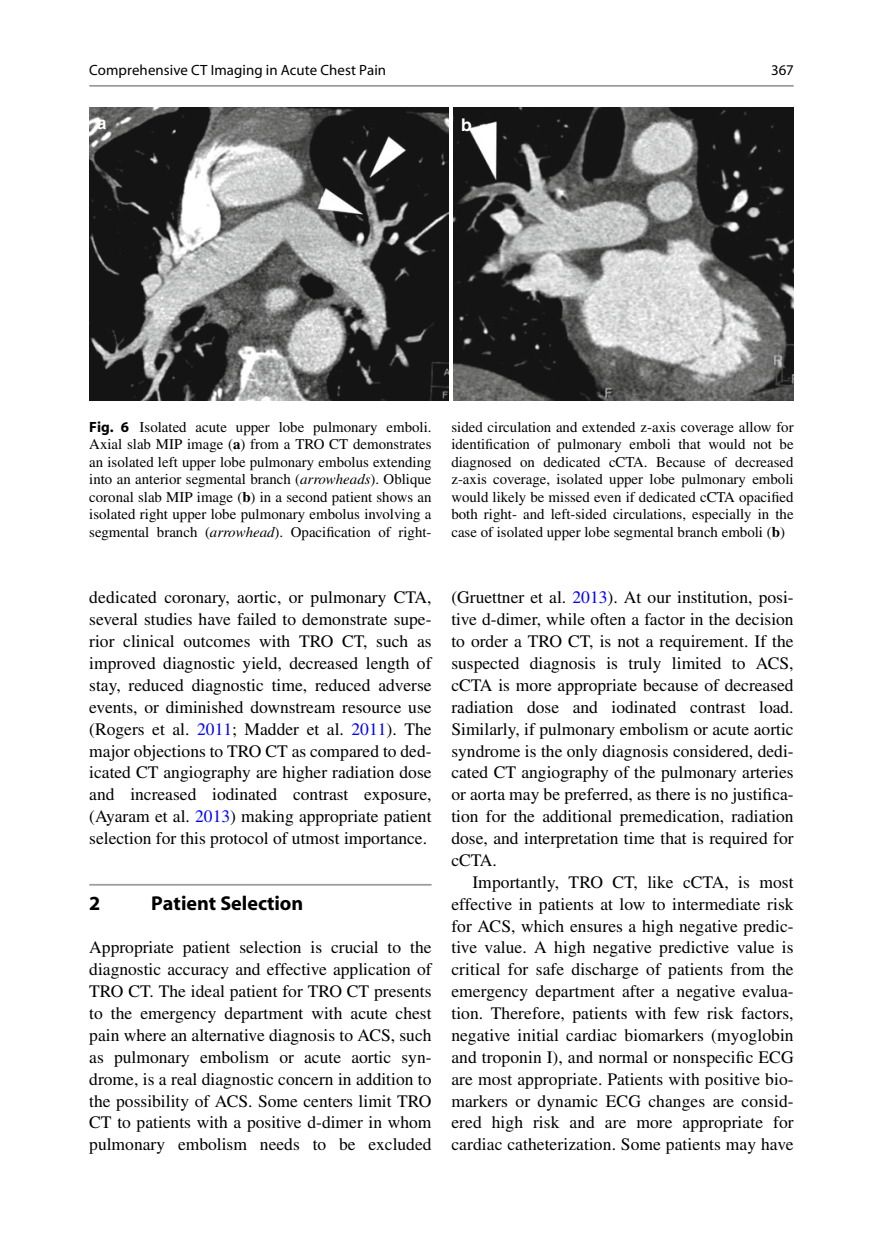
<style>
.page{position:relative;width:883px;height:1260px;background:#fff}
.page>*{position:absolute;margin:0;border:0;box-sizing:border-box;transform-origin:0 0}
.t1{font:700 20.12px "Kbsvjm Myriad";color:#000}
.t2{font:17.5px/21.9px "Jfsthf Times";color:#000;text-align:justify}
.t3{font:700 17.5px "Hnwlqs Helvetica";color:#fff}
.t4{font:14.88px/17.5px "Jfsthf Times";color:#000;text-align:justify}
.t5{font:14.88px "Vdjdqv Myriad";color:#000}
.s1{font-family:"Kbsvjm Myriad";font-weight:700}
.s2{font-family:"Kmnvcn Times";font-weight:700}
.s3{font-family:"Yyxxrg Times";font-style:italic}
.s4{color:#0000fa}
</style>
<div class="page">
<hr style="left:89px;top:884px;width:343px;height:2px;background:#9c9c9c">
<img style="left:89px;top:107px;width:360px;height:293px">
<img style="left:454px;top:107px;width:340px;height:293px">
<hr style="left:89px;top:85px;width:705px;height:2px;background:#9c9c9c">
<p class="t5" style="left:89px;top:64px;width:298px">Comprehensive CT Imaging in Acute Chest Pain</p>
<p class="t3" style="left:97px;top:113px;width:11px">a</p>
<p class="t3" style="left:461px;top:115px;width:12px">b</p>
<p class="t5" style="left:771px;top:64px;width:24px">367</p>
<p class="t4" style="left:89px;top:419px;width:344px"><span class="s1">Fig. 6</span> Isolated acute upper lobe pulmonary emboli.<br>Axial slab MIP image ( <span class="s2">a</span> ) from a TRO CT demonstrates an isolated left upper lobe pulmonary embolus extending into an anterior segmental branch ( <span class="s3">arrowheads</span> ). Oblique coronal slab MIP image ( <span class="s2">b</span> ) in a second patient shows an isolated right upper lobe pulmonary embolus involving a segmental branch ( <span class="s3">arrowhead</span> ). Opacification of right-</p>
<p class="t4" style="left:451px;top:419px;width:344px">sided circulation and extended z-axis coverage allow for identification of pulmonary emboli that would not be diagnosed on dedicated cCTA. Because of decreased z-axis coverage, isolated upper lobe pulmonary emboli would likely be missed even if dedicated cCTA opacified both right- and left-sided circulations, especially in the case of isolated upper lobe segmental branch emboli ( <span class="s2">b</span> )</p>
<p class="t2" style="left:89px;top:588px;width:344px">dedicated coronary, aortic, or pulmonary CTA, several studies have failed to demonstrate supe&shy;rior clinical outcomes with TRO CT, such as improved diagnostic yield, decreased length of stay, reduced diagnostic time, reduced adverse events, or diminished downstream resource use (Rogers et al. <span class="s4">2011</span> ; Madder et al. <span class="s4">2011</span> ). The major objections to TRO CT as compared to ded&shy;icated CT angiography are higher radiation dose and increased iodinated contrast exposure, (Ayaram et al. <span class="s4">2013</span> ) making appropriate patient selection for this protocol of utmost importance.</p>
<p class="t1" style="left:89px;top:895px;width:13px">2</p>
<p class="t1" style="left:151px;top:895px;width:154px">Patient Selection</p>
<p class="t2" style="left:89px;top:938px;width:344px">Appropriate patient selection is crucial to the diagnostic accuracy and effective application of TRO CT. The ideal patient for TRO CT presents to the emergency department with acute chest pain where an alternative diagnosis to ACS, such as pulmonary embolism or acute aortic syn&shy;drome, is a real diagnostic concern in addition to the possibility of ACS. Some centers limit TRO CT to patients with a positive d-dimer in whom pulmonary embolism needs to be excluded</p>
<p class="t2" style="left:451px;top:588px;width:344px">(Gruettner et al. <span class="s4">2013</span> ). At our institution, posi&shy;tive d-dimer, while often a factor in the decision to order a TRO CT, is not a requirement. If the suspected diagnosis is truly limited to ACS, cCTA is more appropriate because of decreased radiation dose and iodinated contrast load.<br>Similarly, if pulmonary embolism or acute aortic syndrome is the only diagnosis considered, dedi&shy;cated CT angiography of the pulmonary arteries or aorta may be preferred, as there is no justifica&shy;tion for the additional premedication, radiation dose, and interpretation time that is required for cCTA.</p>
<p class="t2" style="left:451px;top:873px;width:344px;text-indent:21px">Importantly, TRO CT, like cCTA, is most effective in patients at low to intermediate risk for ACS, which ensures a high negative predic&shy;tive value. A high negative predictive value is critical for safe discharge of patients from the emergency department after a negative evalua&shy;tion. Therefore, patients with few risk factors, negative initial cardiac biomarkers (myoglobin and troponin I), and normal or nonspecific ECG are most appropriate. Patients with positive bio&shy;markers or dynamic ECG changes are consid&shy;ered high risk and are more appropriate for cardiac catheterization. Some patients may have</p>
</div>
